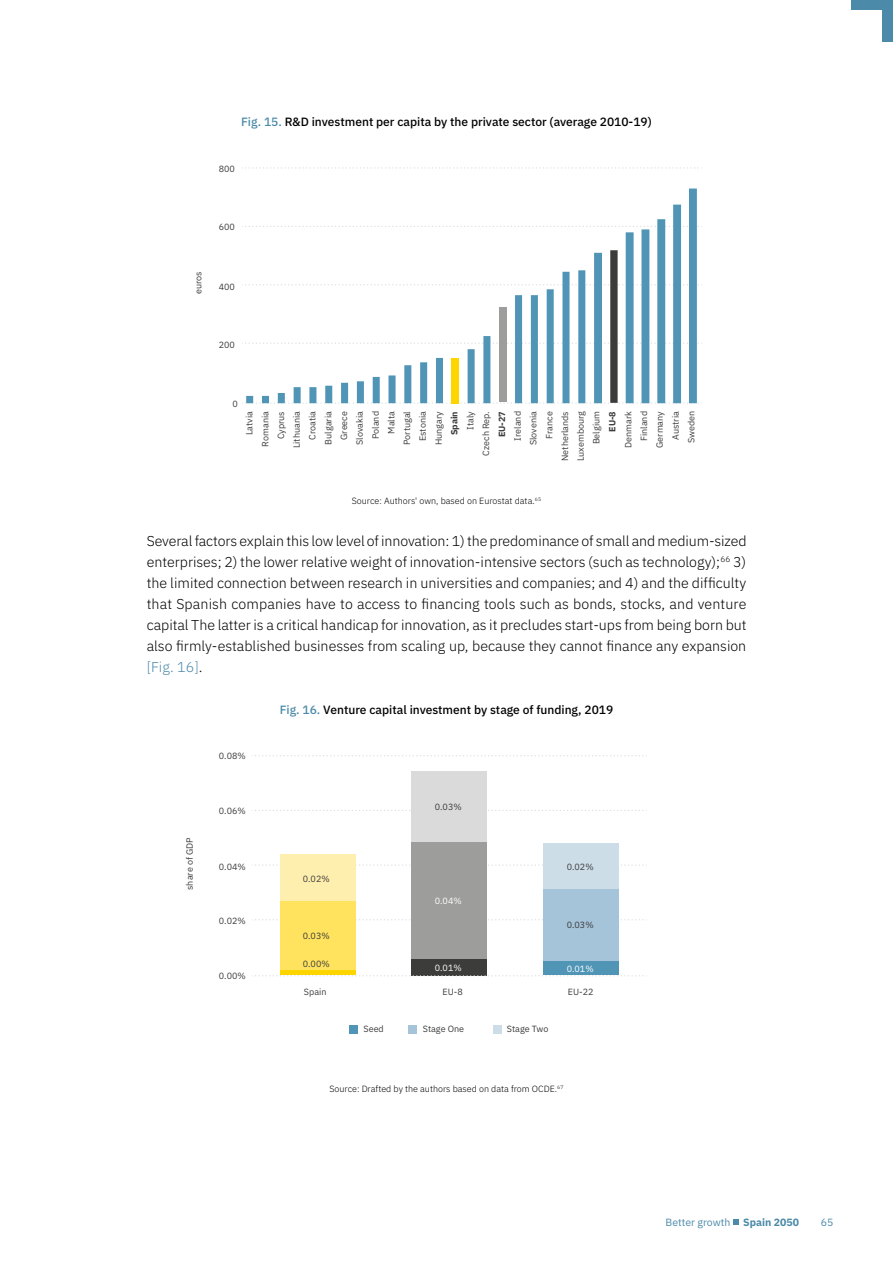
<style>
.page{position:relative;width:893px;height:1263px;background:#fff}
.page>*{position:absolute;margin:0;border:0;box-sizing:border-box;transform-origin:0 0}
.t1{font:300 14.25px/21px "IBM Plex Sans";color:#000;text-align:justify}
.t2{font:500 12px "IBM Plex Sans";color:#000}
.t3{font:10.5px "IBM Plex Sans";color:#4b8aa9}
.t4{font:9px/15.8px "IBM Plex Sans";color:#3c3c3b;text-align:right}
.t5{font:300 9px "IBM Plex Sans";color:#000}
.t6{font:9px "IBM Plex Sans";color:#fff}
.t7{font:700 9px "IBM Plex Sans";color:#3c3c3b}
.s1{color:#4b8aa9}
.s2{font-weight:700}
</style>
<div class="page">
<svg style="left:733px;top:1219px;width:5px;height:6px"></svg>
<div style="left:851px;top:0;width:42px;height:42px;background:#4b8aa9"></div>
<div style="left:828px;top:10px;width:54px;height:55px;background:#fff"></div>
<svg style="left:245px;top:168px;width:454px;height:1px"></svg>
<svg style="left:242px;top:284px;width:460px;height:120px"></svg>
<svg style="left:246px;top:189px;width:451px;height:214px"></svg>
<svg style="left:252px;top:755px;width:395px;height:1px"></svg>
<svg style="left:252px;top:810px;width:395px;height:1px"></svg>
<svg style="left:252px;top:865px;width:395px;height:1px"></svg>
<svg style="left:252px;top:919px;width:395px;height:1px"></svg>
<div style="left:411px;top:959px;width:76px;height:16px;background:#3c3c3b"></div>
<div style="left:543px;top:960px;width:75px;height:15px;background:#5095b6"></div>
<div style="left:280px;top:970px;width:75px;height:5px;background:#ffd500"></div>
<div style="left:411px;top:842px;width:76px;height:117px;background:#9d9d9c"></div>
<div style="left:543px;top:888px;width:75px;height:72px;background:#a5c3d9"></div>
<div style="left:280px;top:900px;width:75px;height:70px;background:#ffe25e"></div>
<div style="left:411px;top:771px;width:76px;height:71px;background:#dadada"></div>
<div style="left:543px;top:843px;width:75px;height:45px;background:#cddde7"></div>
<div style="left:280px;top:854px;width:75px;height:46px;background:#ffefaf"></div>
<svg style="left:252px;top:975px;width:395px;height:1px"></svg>
<div style="left:349px;top:1025px;width:9px;height:8px;background:#5095b6"></div>
<div style="left:408px;top:1025px;width:8px;height:8px;background:#a5c3d9"></div>
<div style="left:493px;top:1025px;width:8px;height:8px;background:#cddde7"></div>
<p class="t2" style="left:241px;top:112px;width:412px"><span class="s1">Fig. 15.</span> R&amp;D investment per capita by the private sector (average 2010-19)</p>
<p class="t4" style="left:219px;top:160px;width:18px">800</p>
<p class="t4" style="left:190px;top:294px;width:24px;rotate:-90deg">euros</p>
<p class="t4" style="left:219px;top:218px;width:18px">600</p>
<p class="t4" style="left:219px;top:278px;width:18px">400</p>
<p class="t4" style="left:219px;top:336px;width:18px">200</p>
<p class="t4" style="left:233px;top:395px;width:7px">0</p>
<p class="t4" style="left:241px;top:448px;width:39px;rotate:-90deg">Latvia<br>Romania<br>Cyprus<br>Lithuania<br>Croatia<br>Bulgaria<br>Greece<br>Slovakia<br>Poland<br>Malta<br>Portugal<br>Estonia<br>Hungary</p>
<p class="t7" style="left:447px;top:435px;width:26px;rotate:-90deg">Spain</p>
<p class="t4" style="left:462px;top:456px;width:46px;rotate:-90deg">Italy<br>Czech Rep.</p>
<p class="t7" style="left:495px;top:437px;width:28px;rotate:-90deg">EU-27</p>
<p class="t4" style="left:509px;top:461px;width:52px;rotate:-90deg">Ireland<br>Slovenia<br>France<br>Netherlands<br>Luxembourg<br>Belgium</p>
<p class="t7" style="left:605px;top:432px;width:22px;rotate:-90deg">EU-8</p>
<p class="t4" style="left:620px;top:448px;width:38px;rotate:-90deg">Denmark<br>Finland<br>Germany<br>Austria<br>Sweden</p>
<p class="t5" style="left:352px;top:494px;width:191px">Source: Authors' own, based on Eurostat data.<sup>65</sup></p>
<p class="t1" style="left:147px;top:529px;width:601px">Several factors explain this low level of innovation: 1) the predominance of small and medium-sized enterprises; 2) the lower relative weight of innovation-intensive sectors (such as technology);<sup>66</sup> 3) the limited connection between research in universities and companies; and 4) and the difficulty that Spanish companies have to access to financing tools such as bonds, stocks, and venture capital The latter is a critical handicap for innovation, as it precludes start-ups from being born but also firmly-established businesses from scaling up, because they cannot finance any expansion <span class="s1">[Fig. 16]</span>.</p>
<p class="t2" style="left:280px;top:700px;width:335px"><span class="s1">Fig. 16.</span> Venture capital investment by stage of funding, 2019</p>
<p class="t4" style="left:181px;top:890px;width:54px;rotate:-90deg">share of GDP</p>
<p class="t4" style="left:219px;top:747px;width:28px">0.08%</p>
<p class="t4" style="left:219px;top:802px;width:28px">0.06%</p>
<p class="t4" style="left:219px;top:858px;width:28px">0.04%</p>
<p class="t4" style="left:219px;top:913px;width:28px">0.02%</p>
<p class="t4" style="left:219px;top:967px;width:28px">0.00%</p>
<p class="t4" style="left:303px;top:870px;width:28px">0.02%</p>
<p class="t4" style="left:303px;top:927px;width:28px">0.03%</p>
<p class="t4" style="left:303px;top:955px;width:28px">0.00%</p>
<p class="t4" style="left:435px;top:798px;width:28px">0.03%</p>
<p class="t6" style="left:435px;top:894px;width:28px">0.04%</p>
<p class="t4" style="left:567px;top:858px;width:28px">0.02%</p>
<p class="t4" style="left:567px;top:917px;width:28px">0.03%</p>
<p class="t6" style="left:435px;top:961px;width:28px">0.01%</p>
<p class="t6" style="left:567px;top:962px;width:28px">0.01%</p>
<p class="t4" style="left:304px;top:983px;width:24px">Spain</p>
<p class="t4" style="left:443px;top:983px;width:22px">EU-8</p>
<p class="t4" style="left:568px;top:983px;width:27px">EU-22</p>
<p class="t4" style="left:364px;top:1020px;width:22px">Seed</p>
<p class="t4" style="left:423px;top:1020px;width:43px">Stage One</p>
<p class="t4" style="left:507px;top:1020px;width:43px">Stage Two</p>
<p class="t5" style="left:329px;top:1082px;width:236px">Source: Drafted by the authors based on data from OCDE.<sup>67</sup></p>
<p class="t3" style="left:666px;top:1214px;width:135px">Better growth <span class="s2">Spain 2050</span></p>
<p class="t3" style="left:821px;top:1214px;width:14px">65</p>
</div>
